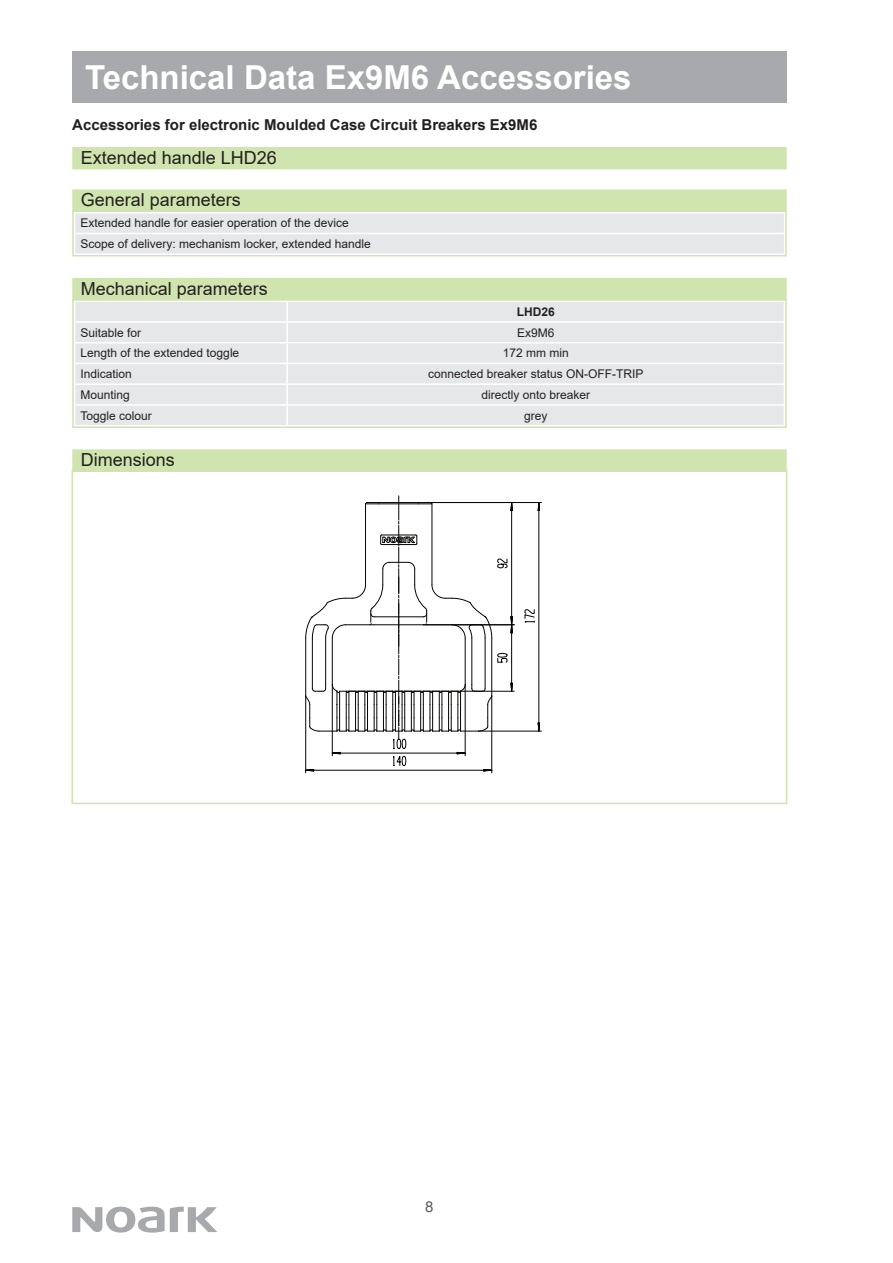
<style>
.page{position:relative;width:893px;height:1263px;background:#fff}
.page>*{position:absolute;margin:0;border:0;box-sizing:border-box;transform-origin:0 0}
.t1{font:700 33px "Arial";color:#fff}
.t2{font:18px "Arial";color:#231f20}
.t3{font:700 15px "Arial";color:#231f20}
.t4{font:15px "Arial";color:#57585a}
.t5{font:12px/20.7px "Arial";color:#231f20}
.t6{font:700 12px "Arial";color:#231f20}
</style>
<div class="page">
<div style="left:72px;top:51px;width:715px;height:51px;background:#a8a9ad"></div>
<svg style="left:72px;top:1206px;width:145px;height:26px"></svg>
<div style="left:75px;top:213px;width:709px;height:40px;background:#e6e7e9"></div>
<div style="left:72px;top:210px;width:715px;height:46px;border:2px solid #cfe4ae"></div>
<div style="left:72px;top:189px;width:715px;height:23px;background:#cfe4ae"></div>
<div style="left:72px;top:147px;width:715px;height:22px;background:#cfe4ae"></div>
<div style="left:75px;top:302px;width:211px;height:123px;background:#e6e7e9"></div>
<div style="left:286px;top:302px;width:498px;height:123px;background:#e6e7e9"></div>
<hr style="left:74px;top:321px;width:213px;height:2px;background:#fff">
<hr style="left:287px;top:321px;width:498px;height:2px;background:#fff">
<hr style="left:74px;top:342px;width:213px;height:1px;background:#fff">
<hr style="left:287px;top:342px;width:498px;height:1px;background:#fff">
<hr style="left:74px;top:363px;width:213px;height:1px;background:#fff">
<hr style="left:287px;top:363px;width:498px;height:1px;background:#fff">
<hr style="left:74px;top:383px;width:213px;height:2px;background:#fff">
<hr style="left:287px;top:383px;width:498px;height:2px;background:#fff">
<hr style="left:74px;top:404px;width:213px;height:2px;background:#fff">
<hr style="left:287px;top:404px;width:498px;height:2px;background:#fff">
<div style="left:72px;top:299px;width:715px;height:129px;border:2px solid #cfe4ae"></div>
<div style="left:72px;top:278px;width:715px;height:22px;background:#cfe4ae"></div>
<div style="left:72px;top:449px;width:715px;height:23px;background:#cfe4ae"></div>
<div style="left:72px;top:470px;width:715px;height:334px;border:2px solid #cfe4ae"></div>
<hr style="left:346px;top:691px;width:168px;height:1px;background:#040503">
<hr style="left:423px;top:624px;width:91px;height:1px;background:#040503">
<svg style="left:524px;top:609px;width:11px;height:14px"></svg>
<hr style="left:539px;top:502px;width:1px;height:229px;background:#040503">
<hr style="left:431px;top:502px;width:110px;height:1px;background:#040503">
<hr style="left:478px;top:731px;width:63px;height:1px;background:#040503">
<svg style="left:305px;top:496px;width:208px;height:276px"></svg>
<hr style="left:306px;top:770px;width:186px;height:1px;background:#040503">
<hr style="left:305px;top:696px;width:1px;height:77px;background:#040503">
<hr style="left:491px;top:696px;width:1px;height:77px;background:#040503">
<h1 class="t1" style="left:85px;top:54px;width:548px">Technical Data Ex9M6 Accessories</h1>
<p class="t3" style="left:72px;top:114px;width:467px">Accessories for electronic Moulded Case Circuit Breakers Ex9M6</p>
<h2 class="t2" style="left:81px;top:145px;width:198px">Extended handle LHD26</h2>
<h2 class="t2" style="left:81px;top:188px;width:162px">General parameters</h2>
<p class="t5" style="left:81px;top:213px;width:292px">Extended handle for easier operation of the device<br>Scope of delivery: mechanism locker, extended handle</p>
<h2 class="t2" style="left:81px;top:276px;width:189px">Mechanical parameters</h2>
<p class="t6" style="left:517px;top:303px;width:40px">LHD26</p>
<p class="t5" style="left:81px;top:322px;width:62px">Suitable for</p>
<p class="t5" style="left:517px;top:322px;width:39px">Ex9M6</p>
<p class="t5" style="left:81px;top:343px;width:160px">Length of the extended toggle</p>
<p class="t5" style="left:503px;top:343px;width:68px">172 mm min</p>
<p class="t5" style="left:81px;top:364px;width:53px">Indication</p>
<p class="t5" style="left:428px;top:364px;width:217px">connected breaker status ON-OFF-TRIP</p>
<p class="t5" style="left:81px;top:384px;width:51px">Mounting</p>
<p class="t5" style="left:481px;top:384px;width:110px">directly onto breaker</p>
<p class="t5" style="left:81px;top:405px;width:73px">Toggle colour</p>
<p class="t5" style="left:524px;top:405px;width:25px">grey</p>
<h2 class="t2" style="left:81px;top:448px;width:96px">Dimensions</h2>
<p class="t4" style="left:425px;top:1197px;width:10px">8</p>
</div>
